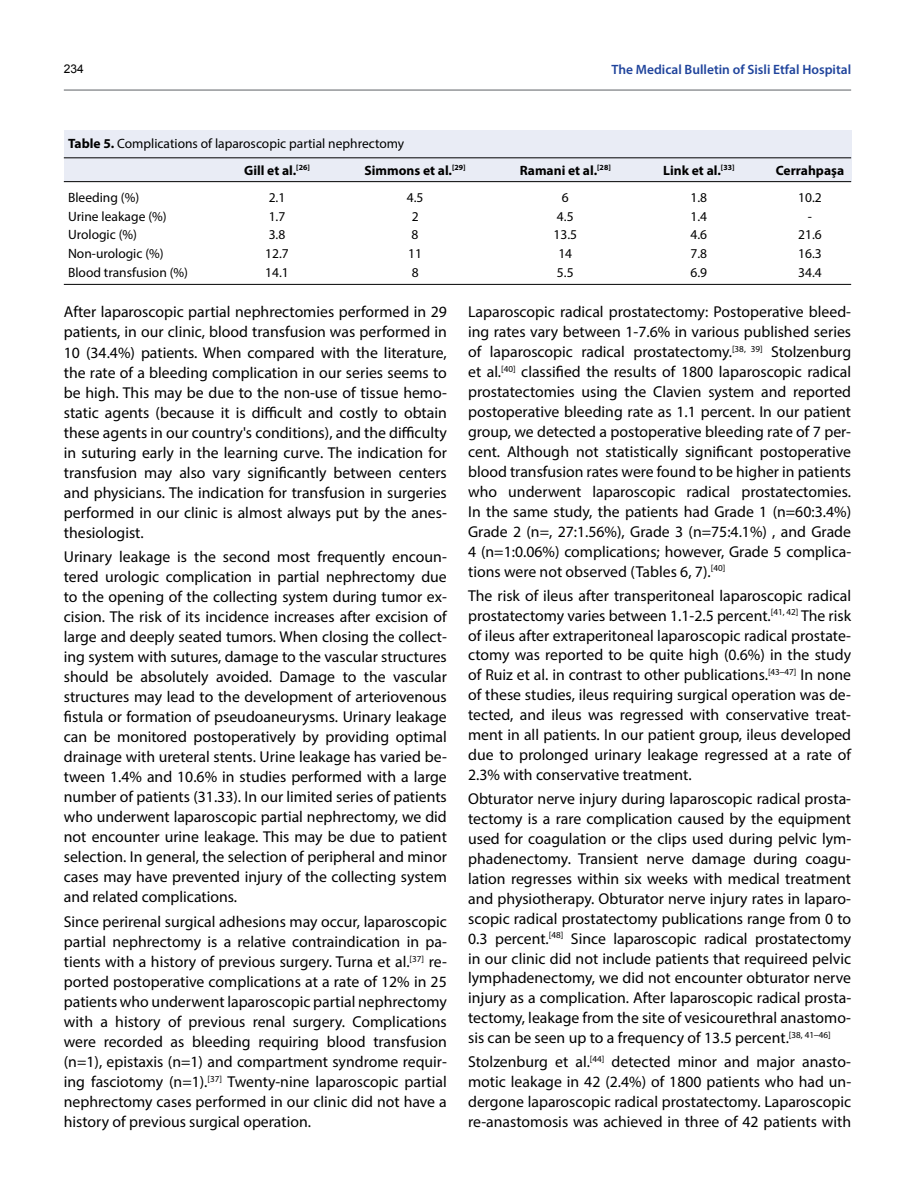
<style>
.page{position:relative;width:915px;height:1191px;background:#fff}
.page>*{position:absolute;margin:0;border:0;box-sizing:border-box;transform-origin:0 0}
.t1{font:15.75px/20px "Myriad Pro";color:#000;text-align:justify}
.t2{font:13.5px/27.2px "Myriad Pro";color:#000}
.t3{font:700 13.5px "Myriad Pro";color:#000}
.t4{font:600 13.5px "Myriad Pro";color:#20449c}
.t5{font:12px "Arial";color:#000}
.s1{font-weight:700}
</style>
<div class="page">
<hr style="left:64px;top:89px;width:786px;height:2px;background:#939598">
<div style="left:64px;top:131px;width:786px;height:51px;background:#e9ecf5"></div>
<hr style="left:64px;top:158px;width:786px;height:1px;background:#000">
<hr style="left:64px;top:181px;width:786px;height:1px;background:#000">
<hr style="left:64px;top:284px;width:786px;height:1px;background:#000">
<p class="t5" style="left:64px;top:60px;width:22px">234</p>
<p class="t4" style="left:611px;top:61px;width:241px">The Medical Bulletin of Sisli Etfal Hospital</p>
<p class="t2" style="left:244px;top:129px;width:162px;text-indent:-176px"><span class="s1">Table 5.</span> Complications of laparoscopic partial nephrectomy<br><span class="s1">Gill et al.</span><sup>[26]</sup></p>
<p class="t3" style="left:364px;top:161px;width:103px">Simmons et al.<sup>[29]</sup></p>
<p class="t3" style="left:519px;top:161px;width:92px">Ramani et al.<sup>[28]</sup></p>
<p class="t3" style="left:663px;top:161px;width:73px">Link et al.<sup>[33]</sup></p>
<p class="t3" style="left:775px;top:161px;width:70px">Cerrahpaşa</p>
<p class="t2" style="left:68px;top:184px;width:73px">Bleeding (%)</p>
<p class="t2" style="left:268px;top:184px;width:18px">2.1</p>
<p class="t2" style="left:406px;top:184px;width:18px">4.5</p>
<p class="t2" style="left:561px;top:184px;width:8px">6</p>
<p class="t2" style="left:690px;top:184px;width:18px">1.8</p>
<p class="t2" style="left:797px;top:184px;width:25px">10.2</p>
<p class="t2" style="left:68px;top:202px;width:100px">Urine leakage (%)</p>
<p class="t2" style="left:268px;top:202px;width:18px">1.7</p>
<p class="t2" style="left:411px;top:202px;width:8px">2</p>
<p class="t2" style="left:556px;top:202px;width:18px">4.5</p>
<p class="t2" style="left:690px;top:202px;width:18px">1.4</p>
<p class="t2" style="left:807px;top:202px;width:6px">-</p>
<p class="t2" style="left:68px;top:221px;width:70px">Urologic (%)</p>
<p class="t2" style="left:268px;top:221px;width:18px">3.8</p>
<p class="t2" style="left:411px;top:221px;width:8px">8</p>
<p class="t2" style="left:553px;top:221px;width:25px">13.5</p>
<p class="t2" style="left:690px;top:221px;width:18px">4.6</p>
<p class="t2" style="left:797px;top:221px;width:25px">21.6</p>
<p class="t2" style="left:68px;top:240px;width:97px">Non-urologic (%)</p>
<p class="t2" style="left:265px;top:240px;width:25px">12.7</p>
<p class="t2" style="left:408px;top:240px;width:15px">11</p>
<p class="t2" style="left:558px;top:240px;width:15px">14</p>
<p class="t2" style="left:690px;top:240px;width:18px">7.8</p>
<p class="t2" style="left:797px;top:240px;width:25px">16.3</p>
<p class="t2" style="left:68px;top:258px;width:121px">Blood transfusion (%)</p>
<p class="t2" style="left:265px;top:258px;width:25px">14.1</p>
<p class="t2" style="left:411px;top:258px;width:8px">8</p>
<p class="t2" style="left:556px;top:258px;width:18px">5.5</p>
<p class="t2" style="left:690px;top:258px;width:18px">6.9</p>
<p class="t2" style="left:797px;top:258px;width:25px">34.4</p>
<p class="t1" style="left:64px;top:302px;width:384px">After laparoscopic partial nephrectomies performed in 29 patients, in our clinic, blood transfusion was performed in 10 (34.4%) patients. When compared with the literature, the rate of a bleeding complication in our series seems to be high. This may be due to the non-use of tissue hemo&shy;static agents (because it is difficult and costly to obtain these agents in our country's conditions), and the difficulty in suturing early in the learning curve. The indication for transfusion may also vary significantly between centers and physicians. The indication for transfusion in surgeries performed in our clinic is almost always put by the anes&shy;thesiologist.</p>
<p class="t1" style="left:64px;top:546px;width:384px">Urinary leakage is the second most frequently encoun&shy;tered urologic complication in partial nephrectomy due to the opening of the collecting system during tumor ex&shy;cision. The risk of its incidence increases after excision of large and deeply seated tumors. When closing the collect&shy;ing system with sutures, damage to the vascular structures should be absolutely avoided. Damage to the vascular structures may lead to the development of arteriovenous fistula or formation of pseudoaneurysms. Urinary leakage can be monitored postoperatively by providing optimal drainage with ureteral stents. Urine leakage has varied be&shy;tween 1.4% and 10.6% in studies performed with a large number of patients (31.33). In our limited series of patients who underwent laparoscopic partial nephrectomy, we did not encounter urine leakage. This may be due to patient selection. In general, the selection of peripheral and minor cases may have prevented injury of the collecting system and related complications.</p>
<p class="t1" style="left:64px;top:911px;width:384px">Since perirenal surgical adhesions may occur, laparoscopic partial nephrectomy is a relative contraindication in pa&shy;tients with a history of previous surgery. Turna et al.<sup>[37]</sup> re&shy;ported postoperative complications at a rate of 12% in 25 patients who underwent laparoscopic partial nephrectomy with a history of previous renal surgery. Complications were recorded as bleeding requiring blood transfusion (n=1), epistaxis (n=1) and compartment syndrome requir&shy;ing fasciotomy (n=1).<sup>[37]</sup> Twenty-nine laparoscopic partial nephrectomy cases performed in our clinic did not have a history of previous surgical operation.</p>
<p class="t1" style="left:468px;top:302px;width:384px">Laparoscopic radical prostatectomy: Postoperative bleed&shy;ing rates vary between 1-7.6% in various published series of laparoscopic radical prostatectomy.<sup>[38,</sup> <sup>39]</sup> Stolzenburg et al.<sup>[40]</sup> classified the results of 1800 laparoscopic radical prostatectomies using the Clavien system and reported postoperative bleeding rate as 1.1 percent. In our patient group, we detected a postoperative bleeding rate of 7 per&shy;cent. Although not statistically significant postoperative blood transfusion rates were found to be higher in patients who underwent laparoscopic radical prostatectomies.<br>In the same study, the patients had Grade 1 (n=60:3.4%)<br>Grade 2 (n=, 27:1.56%), Grade 3 (n=75:4.1%) , and Grade 4 (n=1:0.06%) complications; however, Grade 5 complica&shy;tions were not observed (Tables 6, 7).<sup>[40]</sup></p>
<p class="t1" style="left:468px;top:585px;width:384px">The risk of ileus after transperitoneal laparoscopic radical prostatectomy varies between 1.1-2.5 percent.<sup>[41,</sup> <sup>42]</sup> The risk of ileus after extraperitoneal laparoscopic radical prostate&shy;ctomy was reported to be quite high (0.6%) in the study of Ruiz et al. in contrast to other publications.<sup>[43</sup><sup>–</sup><sup>47]</sup> In none of these studies, ileus requiring surgical operation was de&shy;tected, and ileus was regressed with conservative treat&shy;ment in all patients. In our patient group, ileus developed due to prolonged urinary leakage regressed at a rate of 2.3% with conservative treatment.</p>
<p class="t1" style="left:468px;top:788px;width:384px">Obturator nerve injury during laparoscopic radical prosta&shy;tectomy is a rare complication caused by the equipment used for coagulation or the clips used during pelvic lym&shy;phadenectomy. Transient nerve damage during coagu&shy;lation regresses within six weeks with medical treatment and physiotherapy. Obturator nerve injury rates in laparo&shy;scopic radical prostatectomy publications range from 0 to 0.3 percent.<sup>[48]</sup> Since laparoscopic radical prostatectomy in our clinic did not include patients that requireed pelvic lymphadenectomy, we did not encounter obturator nerve injury as a complication. After laparoscopic radical prosta&shy;tectomy, leakage from the site of vesicourethral anastomo&shy;sis can be seen up to a frequency of 13.5 percent.<sup>[38,</sup> <sup>41</sup><sup>–</sup><sup>46]</sup></p>
<p class="t1" style="left:468px;top:1052px;width:384px">Stolzenburg et al.<sup>[44]</sup> detected minor and major anasto&shy;motic leakage in 42 (2.4%) of 1800 patients who had un&shy;dergone laparoscopic radical prostatectomy. Laparoscopic re-anastomosis was achieved in three of 42 patients with</p>
</div>
